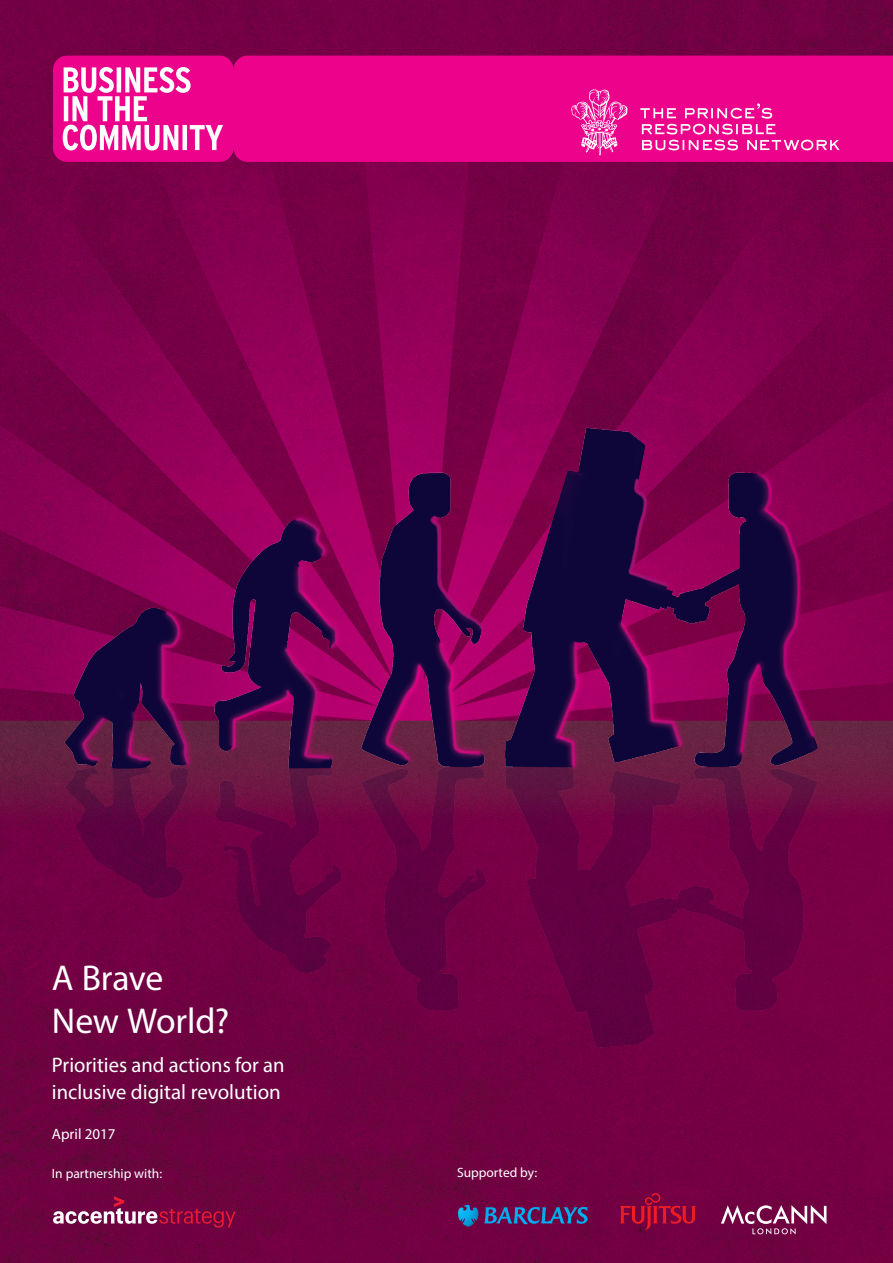
<style>
.page{position:relative;width:893px;height:1263px;background:#fff}
.page>*{position:absolute;margin:0;border:0;box-sizing:border-box;transform-origin:0 0}
.t1{font:36px/43.2px "Myriad Pro";letter-spacing:-.005em;color:#fff}
.t2{font:21px/27px "Myriad Pro";color:#fff}
.t3{font:15px "Myriad Pro";color:#fff}
.t4{font:13.5px "Myriad Pro";color:#fff}
</style>
<div class="page">
<img style="left:0;top:0;width:893px;height:1263px">
<img style="left:46px;top:415px;width:815px;height:646px">
<svg style="left:458px;top:1205px;width:20px;height:22px"></svg>
<svg style="left:484px;top:1207px;width:104px;height:17px"></svg>
<svg style="left:620px;top:1193px;width:76px;height:37px"></svg>
<svg style="left:721px;top:1205px;width:105px;height:29px"></svg>
<svg style="left:53px;top:1196px;width:182px;height:31px"></svg>
<div style="left:53px;top:56px;width:840px;height:106px;background:#ed028c"></div>
<svg style="left:63px;top:67px;width:160px;height:84px"></svg>
<svg style="left:571px;top:89px;width:57px;height:66px"></svg>
<svg style="left:640px;top:103px;width:200px;height:47px"></svg>
<p class="t1" style="left:52px;top:956px;width:179px">A Brave<br>New World?</p>
<p class="t2" style="left:52px;top:1051px;width:234px">Priorities and actions for an inclusive digital revolution</p>
<p class="t3" style="left:52px;top:1124px;width:65px">April 2017</p>
<p class="t4" style="left:52px;top:1165px;width:112px">In partnership with:</p>
<p class="t4" style="left:457px;top:1164px;width:82px">Supported by:</p>
</div>
